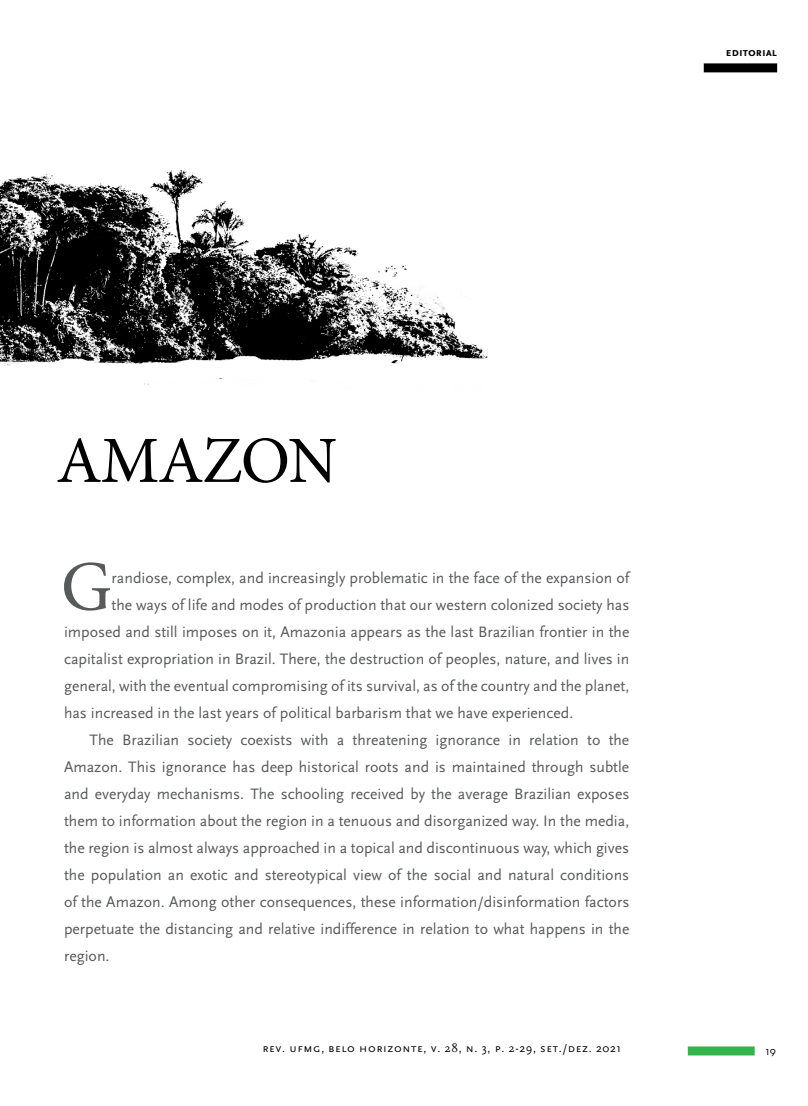
<style>
.page{position:relative;width:808px;height:1106px;background:#fff}
.page>*{position:absolute;margin:0;border:0;box-sizing:border-box;transform-origin:0 0}
.t1{font:70.95px "Minion Pro";color:#58595b}
.t2{font:66px "Minion Pro";letter-spacing:-.02em;color:#000}
.t3{font:15.75px "Scala Sans";color:#58595b}
.t4{font:12px "Scala Sans Caps";letter-spacing:.05em;color:#000}
.t5{font:700 12px "Scala Sans Caps";color:#000}
.t6{font:12px "Neutra Text";color:#000}
.s1{font-family:"Scala"}
.s2{font-family:"Scala Sans"}
</style>
<div class="page">
<div style="left:688px;top:1046px;width:67px;height:9px;background:#33b44a"></div>
<div style="left:704px;top:63px;width:73px;height:9px;background:#000"></div>
<img style="left:0;top:169px;width:488px;height:216px">
<p class="t5" style="left:726px;top:45px;width:53px">editorial</p>
<h2 class="t2" style="left:56px;top:416px;width:282px">AMAZON</h2>
<h1 class="t1" style="left:61px;top:539px;width:52px">G</h1>
<p class="t3" style="left:112px;top:569px;width:519px">randiose, complex, and increasingly problematic in the face of the expansion of</p>
<p class="t3" style="left:112px;top:596px;width:519px">the ways of life and modes of production that our western colonized society has</p>
<p class="t3" style="left:64px;top:623px;width:567px">imposed and still imposes on it, Amazonia appears as the last Brazilian frontier in the</p>
<p class="t3" style="left:64px;top:650px;width:567px">capitalist expropriation in Brazil. There, the destruction of peoples, nature, and lives in</p>
<p class="t3" style="left:64px;top:677px;width:567px">general, with the eventual compromising of its survival, as of the country and the planet,</p>
<p class="t3" style="left:64px;top:704px;width:511px">has increased in the last years of political barbarism that we have experienced.</p>
<p class="t3" style="left:90px;top:731px;width:541px">The Brazilian society coexists with a threatening ignorance in relation to the</p>
<p class="t3" style="left:64px;top:758px;width:567px">Amazon. This ignorance has deep historical roots and is maintained through subtle</p>
<p class="t3" style="left:64px;top:785px;width:567px">and everyday mechanisms. The schooling received by the average Brazilian exposes</p>
<p class="t3" style="left:64px;top:812px;width:567px">them to information about the region in a tenuous and disorganized way. In the media,</p>
<p class="t3" style="left:64px;top:839px;width:567px">the region is almost always approached in a topical and discontinuous way, which gives</p>
<p class="t3" style="left:64px;top:866px;width:567px">the population an exotic and stereotypical view of the social and natural conditions</p>
<p class="t3" style="left:64px;top:893px;width:567px">of the Amazon. Among other consequences, these information/disinformation factors</p>
<p class="t3" style="left:64px;top:920px;width:567px">perpetuate the distancing and relative indifference in relation to what happens in the</p>
<p class="t3" style="left:64px;top:947px;width:47px">region.</p>
<p class="t4" style="left:262px;top:1041px;width:360px">rev. ufmg, belo horizonte, v. <span class="s1">28</span>, n. <span class="s2">3</span>, p. <span class="s1">2-</span><span class="s2">29</span>, set./dez. <span class="s2">2021</span></p>
<p class="t6" style="left:766px;top:1043px;width:12px">19</p>
</div>
